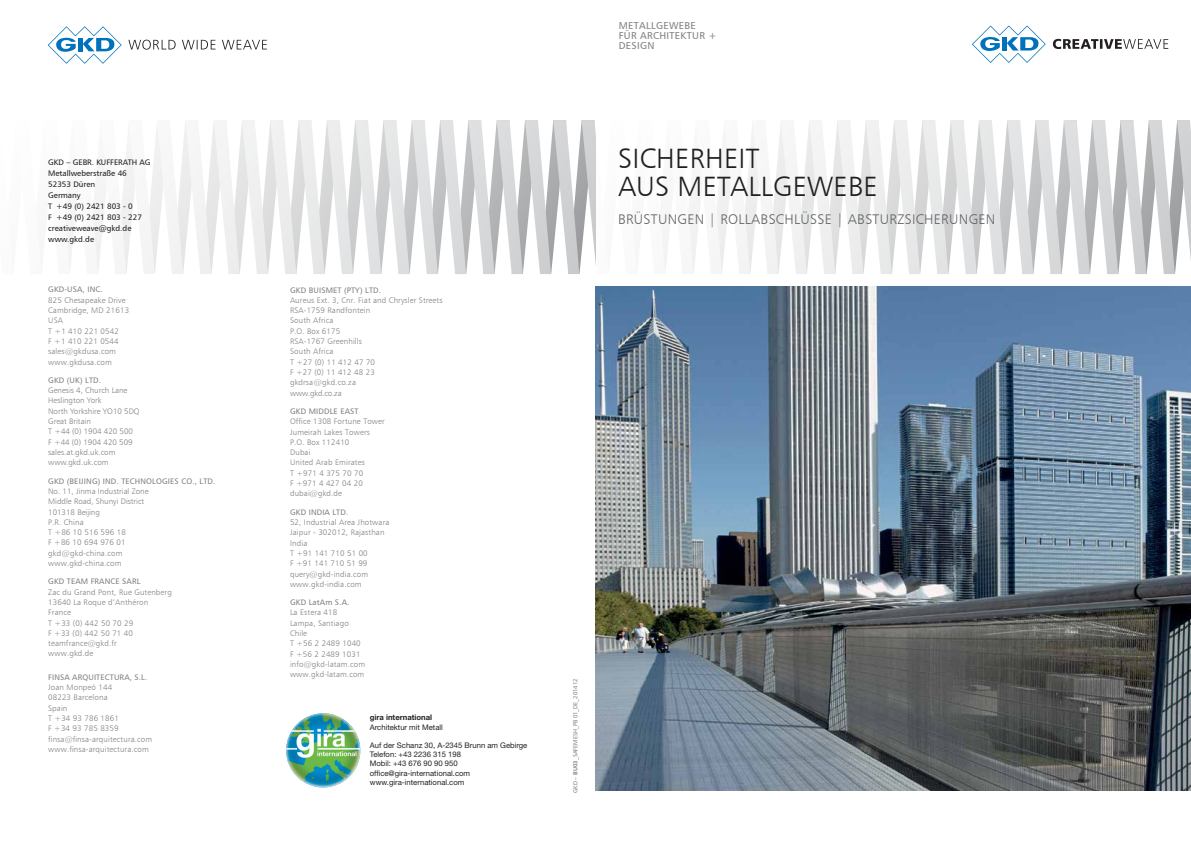
<style>
.page{position:relative;width:1191px;height:842px;background:#fff}
.page>*{position:absolute;margin:0;border:0;box-sizing:border-box;transform-origin:0 0}
.t1{font:28px/28px "Humanist 777 BT Light B";letter-spacing:.01em;color:#231f20}
.t2{font:14px "Humanist 777 BT Light B";letter-spacing:.02em;color:#636466}
.t3{font:10px/10px "Humanist 777 BT Roman B";letter-spacing:.03em;color:#808285}
.t4{font:8px/10.3px "Humanist 777 BT Light B";letter-spacing:.015em;color:#808285}
.t5{font:8px "Humanist 777 BT Roman B";letter-spacing:.015em;color:#808285}
.t6{font:8px/11px "Humanist 777 BT Roman B";color:#231f20}
.t7{font:7.7px/9.2px "Helvetica Neue";color:#231f20}
.t8{font:700 7.7px "Helvetica Neue";color:#231f20}
.t9{font:6px "Humanist 777 BT Roman B";color:#808285}
.s1{font-family:"Humanist 777 BT Bold B"}
</style>
<div class="page">
<svg style="left:972px;top:26px;width:73px;height:37px"></svg>
<svg style="left:1053px;top:39px;width:115px;height:10px"></svg>
<svg style="left:67px;top:120px;width:1124px;height:154px"></svg>
<img style="left:595px;top:286px;width:596px;height:505px">
<svg style="left:128px;top:40px;width:139px;height:10px"></svg>
<svg style="left:48px;top:26px;width:74px;height:38px"></svg>
<img style="left:286px;top:713px;width:74px;height:74px;border-radius:50%">
<p class="t6" style="left:48px;top:156px;width:104px">GKD – GEBR. KUFFERATH AG<br>Metallweberstraße 46<br>52353 Düren<br>Germany<br>T +49 (0) 2421 803 - 0<br>F +49 (0) 2421 803 - 227 creativeweave@gkd.de www.gkd.de</p>
<p class="t5" style="left:48px;top:285px;width:56px">GKD-USA, INC.</p>
<p class="t4" style="left:48px;top:295px;width:82px">825 Chesapeake Drive<br>Cambridge, MD 21613<br>USA<br>T +1 410 221 0542<br>F +1 410 221 0544 sales@gkdusa.com www.gkdusa.com</p>
<p class="t5" style="left:48px;top:375px;width:54px">GKD (UK) LTD.</p>
<p class="t4" style="left:48px;top:385px;width:93px">Genesis 4, Church Lane<br>Heslington York<br>North Yorkshire YO10 5DQ<br>Great Britain<br>T +44 (0) 1904 420 500<br>F +44 (0) 1904 420 509 sales.at.gkd.uk.com www.gkd.uk.com</p>
<p class="t5" style="left:48px;top:476px;width:169px">GKD (BEIJING) IND. TECHNOLOGIES CO., LTD.</p>
<p class="t4" style="left:48px;top:486px;width:102px">No. 11, Jinma Industrial Zone<br>Middle Road, Shunyi District<br>101318 Beijing<br>P.R. China<br>T +86 10 516 596 18<br>F +86 10 694 976 01 gkd@gkd-china.com www.gkd-china.com</p>
<p class="t5" style="left:48px;top:577px;width:94px">GKD TEAM FRANCE SARL</p>
<p class="t4" style="left:48px;top:587px;width:125px">Zac du Grand Pont, Rue Gutenberg<br>13640 La Roque d’Anthéron<br>France<br>T +33 (0) 442 50 70 29<br>F +33 (0) 442 50 71 40 teamfrance@gkd.fr<br>www.gkd.de</p>
<p class="t5" style="left:48px;top:672px;width:101px">FINSA ARQUITECTURA, S.L.</p>
<p class="t4" style="left:48px;top:682px;width:106px">Joan Monpeó 144<br>08223 Barcelona<br>Spain<br>T +34 93 786 1861<br>F +34 93 785 8359 finsa@finsa-arquitectura.com www.finsa-arquitectura.com</p>
<p class="t5" style="left:290px;top:285px;width:92px">GKD BUISMET (PTY) LTD.</p>
<p class="t4" style="left:290px;top:295px;width:154px">Aureus Ext. 3, Cnr. Fiat and Chrysler Streets<br>RSA-1759 Randfontein<br>South Africa<br>P.O. Box 6175<br>RSA-1767 Greenhills<br>South Africa<br>T +27 (0) 11 412 47 70<br>F +27 (0) 11 412 48 23 gkdrsa@gkd.co.za<br>www.gkd.co.za</p>
<p class="t5" style="left:290px;top:406px;width:70px">GKD MIDDLE EAST</p>
<p class="t4" style="left:290px;top:416px;width:96px">Office 1308 Fortune Tower<br>Jumeirah Lakes Towers<br>P.O. Box 112410<br>Dubai<br>United Arab Emirates<br>T +971 4 375 70 70<br>F +971 4 427 04 20 dubai@gkd.de</p>
<p class="t5" style="left:290px;top:507px;width:60px">GKD INDIA LTD.</p>
<p class="t4" style="left:290px;top:517px;width:101px">52, Industrial Area Jhotwara<br>Jaipur - 302012, Rajasthan<br>India<br>T +91 141 710 51 00<br>F +91 141 710 51 99 query@gkd-india.com www.gkd-india.com</p>
<p class="t5" style="left:290px;top:597px;width:61px">GKD LatAm S.A.</p>
<p class="t4" style="left:290px;top:607px;width:77px">La Estera 418<br>Lampa, Santiago<br>Chile<br>T +56 2 2489 1040<br>F +56 2 2489 1031 info@gkd-latam.com www.gkd-latam.com</p>
<p class="t8" style="left:370px;top:715px;width:64px">gira international</p>
<p class="t7" style="left:370px;top:723px;width:75px">Architektur mit Metall</p>
<p class="t7" style="left:370px;top:741px;width:159px">Auf der Schanz 30, A-2345 Brunn am Gebirge<br>Telefon: +43 2236 315 198<br>Mobil: +43 676 90 90 950 office@gira-international.com www.gira-international.com</p>
<p class="t3" style="left:619px;top:20px;width:100px">METALLGEWEBE<br>FÜR ARCHITEKTUR +<br>DESIGN</p>
<h1 class="t1" style="left:618px;top:143px;width:261px">SICHERHEIT<br>AUS METALLGEWEBE</h1>
<h2 class="t2" style="left:618px;top:210px;width:379px">BRÜSTUNGEN | ROLLABSCHLÜSSE | ABSTURZSICHERUNGEN</h2>
<p class="t9" style="left:571px;top:793px;width:116px;rotate:-90deg">GKD – <span class="s1">BU03</span>_SAFEMESH_PB 01_DE_201412</p>
</div>
